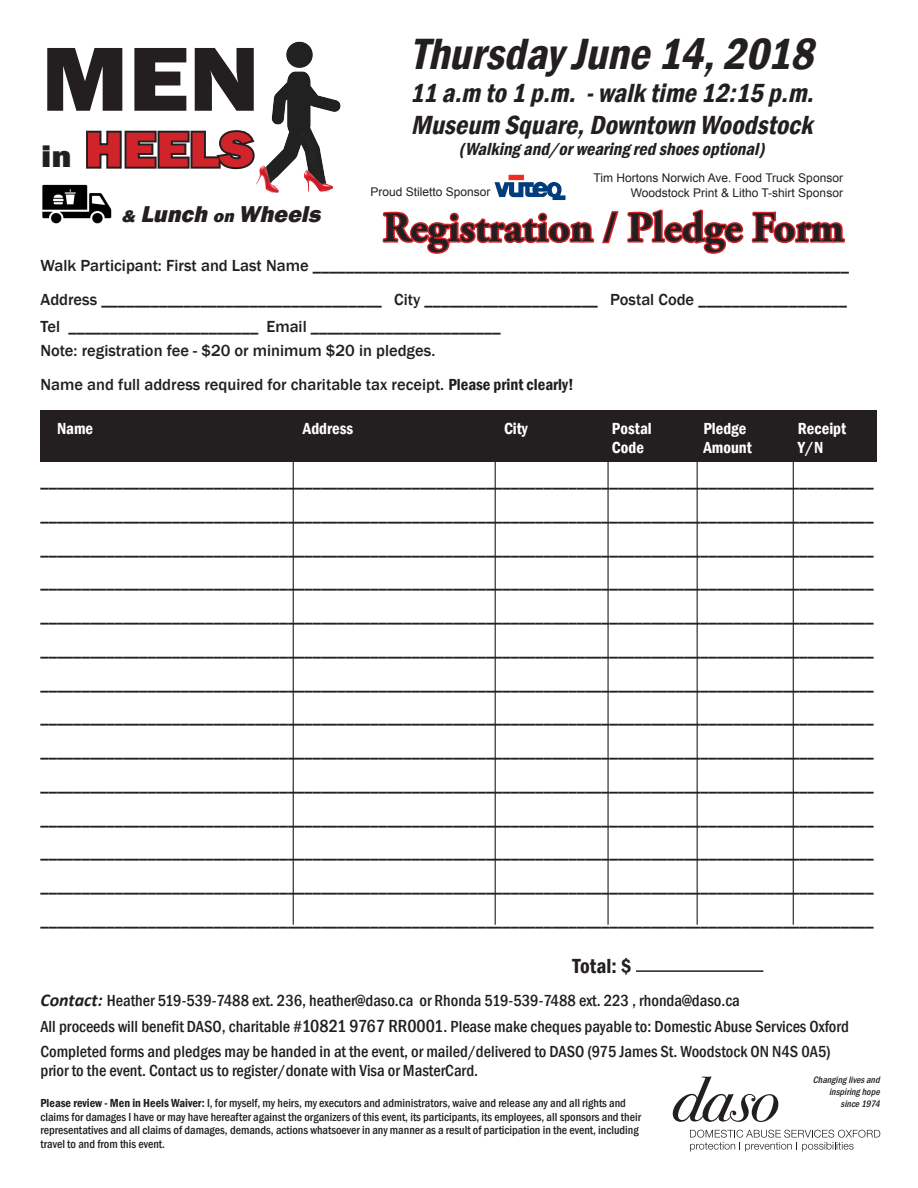
<style>
.page{position:relative;width:918px;height:1188px;background:#fff}
.page>*{position:absolute;margin:0;border:0;box-sizing:border-box;transform-origin:0 0}
.t1{font:800 94.2px "Franklin Gothic";color:#231f20;scale:1.1 1}
.t2{font:800 51px "Franklin Gothic";letter-spacing:.005em;color:#d1232a;scale:1.1 1}
.t3{font:italic 600 condensed 45px "Franklin Gothic";color:#231f20}
.t4{font:700 42px "Adobe Garamond Pro";color:#231f20}
.t5{font:italic 600 condensed 27px "Franklin Gothic";color:#231f20}
.t6{font:italic 800 23.55px "Franklin Gothic";color:#231f20}
.t7{font:600 condensed 21px "Franklin Gothic";color:#231f20}
.t8{font:italic 600 condensed 18px "Franklin Gothic";color:#231f20}
.t9{font:500 16.5px/27px "Franklin Gothic";color:#231f20}
.t10{font:500 condensed 16.5px/18.9px "Franklin Gothic";color:#231f20}
.t11{font:600 condensed 16.5px "Franklin Gothic";color:#fff}
.t12{font:500 condensed 12px/13.8px "Franklin Gothic";color:#231f20}
.t13{font:12px "Arial";color:#231f20}
.t14{font:italic 500 condensed 9.75px/11.7px "Franklin Gothic";color:#231f20;text-align:right}
.s1{font-size:31.35px;color:#231f20}
.s2{font-size:17.7px}
.s3{font-weight:600;font-stretch:condensed}
.s4{font-family:"Calibri";font-weight:700;font-style:italic;font-stretch:normal;font-size:18px}
.s5{font-size:18px}
.s6{font-weight:600}
</style>
<div class="page">
<div style="left:40px;top:410px;width:838px;height:52px;background:#231f20"></div>
<img style="left:42px;top:184px;width:70px;height:40px">
<img style="left:269px;top:41px;width:72px;height:130px">
<img style="left:304px;top:171px;width:30px;height:21px">
<img style="left:256px;top:164px;width:32px;height:30px">
<svg style="left:86px;top:130px;width:171px;height:41px"></svg>
<svg style="left:602px;top:211px;width:17px;height:33px"></svg>
<svg style="left:627px;top:209px;width:218px;height:45px"></svg>
<svg style="left:673px;top:1076px;width:105px;height:46px"></svg>
<svg style="left:690px;top:1130px;width:190px;height:22px"></svg>
<hr style="left:293px;top:445px;width:1px;height:480px;background:#231f20">
<hr style="left:495px;top:448px;width:1px;height:477px;background:#231f20">
<hr style="left:608px;top:451px;width:1px;height:474px;background:#231f20">
<hr style="left:697px;top:458px;width:1px;height:467px;background:#231f20">
<hr style="left:793px;top:451px;width:1px;height:474px;background:#231f20">
<hr style="left:636px;top:970px;width:127px;height:2px;background:#231f20">
<svg style="left:382px;top:174px;width:212px;height:80px"></svg>
<p class="t3" style="left:410px;top:24px;width:417px">ThursdayJune14,2018</p>
<p class="t5" style="left:410px;top:75px;width:413px">11a.m to1p.m. -walktime12:15p.m.</p>
<p class="t5" style="left:411px;top:107px;width:411px">Museum Square,DowntownWoodstock</p>
<p class="t8" style="left:459px;top:137px;width:312px">(Walkingand/orwearingredshoesoptional)</p>
<p class="t1" style="left:41px;top:18px;width:200px">MEN</p>
<p class="t2" style="left:41px;top:117px;width:195px"><span class="s1">in</span> HEELS</p>
<p class="t6" style="left:121px;top:199px;width:207px"><span class="s2">&amp;</span> Lunch <span class="s2">on</span> Wheels</p>
<p class="t4" style="left:383px;top:203px;width:463px">Registration / Pledge Form</p>
<p class="t13" style="left:594px;top:170px;width:251px">Tim Hortons Norwich Ave. Food Truck Sponsor</p>
<p class="t13" style="left:371px;top:184px;width:122px">Proud Stiletto Sponsor</p>
<p class="t13" style="left:631px;top:185px;width:214px">Woodstock Print &amp; Litho T-shirt Sponsor</p>
<p class="t9" style="left:40px;top:252px;width:810px">Walk Participant: First and Last Name _________________________________________________________________</p>
<p class="t9" style="left:40px;top:286px;width:808px">Address __________________________________ City _____________________ Postal Code __________________<br>Tel _______________________ Email _______________________</p>
<p class="t9" style="left:40px;top:337px;width:396px">Note: registration fee - $20 or minimum $20 in pledges.</p>
<p class="t9" style="left:40px;top:371px;width:535px">Name and full address required for charitable tax receipt. <span class="s3">Please print clearly!</span></p>
<p class="t11" style="left:57px;top:417px;width:38px">Name</p>
<p class="t11" style="left:303px;top:417px;width:52px">Address</p>
<p class="t11" style="left:504px;top:417px;width:25px">City</p>
<p class="t11" style="left:612px;top:417px;width:41px">Postal</p>
<p class="t11" style="left:703px;top:417px;width:44px">Pledge</p>
<p class="t11" style="left:798px;top:417px;width:50px">Receipt</p>
<p class="t11" style="left:612px;top:437px;width:34px">Code</p>
<p class="t11" style="left:703px;top:437px;width:50px">Amount</p>
<p class="t11" style="left:798px;top:437px;width:27px">Y/N</p>
<p class="t9" style="left:40px;top:468px;width:835px">_____________________________________________________________________________________________________</p>
<p class="t9" style="left:40px;top:502px;width:835px">_____________________________________________________________________________________________________</p>
<p class="t9" style="left:40px;top:536px;width:835px">_____________________________________________________________________________________________________</p>
<p class="t9" style="left:40px;top:569px;width:835px">_____________________________________________________________________________________________________</p>
<p class="t9" style="left:40px;top:603px;width:835px">_____________________________________________________________________________________________________</p>
<p class="t9" style="left:40px;top:637px;width:835px">_____________________________________________________________________________________________________</p>
<p class="t9" style="left:40px;top:671px;width:835px">_____________________________________________________________________________________________________</p>
<p class="t9" style="left:40px;top:704px;width:835px">_____________________________________________________________________________________________________</p>
<p class="t9" style="left:40px;top:738px;width:835px">_____________________________________________________________________________________________________</p>
<p class="t9" style="left:40px;top:772px;width:835px">_____________________________________________________________________________________________________</p>
<p class="t9" style="left:40px;top:806px;width:835px">_____________________________________________________________________________________________________</p>
<p class="t9" style="left:40px;top:839px;width:835px">_____________________________________________________________________________________________________</p>
<p class="t9" style="left:40px;top:873px;width:835px">_____________________________________________________________________________________________________</p>
<p class="t9" style="left:40px;top:907px;width:835px">_____________________________________________________________________________________________________</p>
<p class="t7" style="left:573px;top:952px;width:60px">Total: $</p>
<p class="t10" style="left:40px;top:991px;width:701px"><span class="s4">Contact:</span> Heather 519-539-7488 ext. 236, heather@daso.ca or Rhonda 519-539-7488 ext. 223 , rhonda@daso.ca</p>
<p class="t10" style="left:40px;top:1017px;width:810px">All proceeds will benefit DASO, charitable #<span class="s5">10821 9767 RR0001</span>. Please make cheques payable to: Domestic Abuse Services Oxford</p>
<p class="t10" style="left:40px;top:1042px;width:792px">Completed forms and pledges may be handed in at the event, or mailed/delivered to DASO (975 James St. Woodstock ON N4S 0A5) prior to the event. Contact us to register/donate with Visa or MasterCard.</p>
<p class="t14" style="left:813px;top:1074px;width:71px">Changinglivesand inspiringhope since1974</p>
<p class="t12" style="left:40px;top:1096px;width:602px"><span class="s6">Please review - Men in Heels Waiver:</span> I, for myself, my heirs, my executors and administrators, waive and release any and all rights and claims for damages I have or may have hereafter against the organizers of this event, its participants, its employees, all sponsors and their representatives and all claims of damages, demands, actions whatsoever in any manner as a result of participation in the event, including travel to and from this event.</p>
</div>
